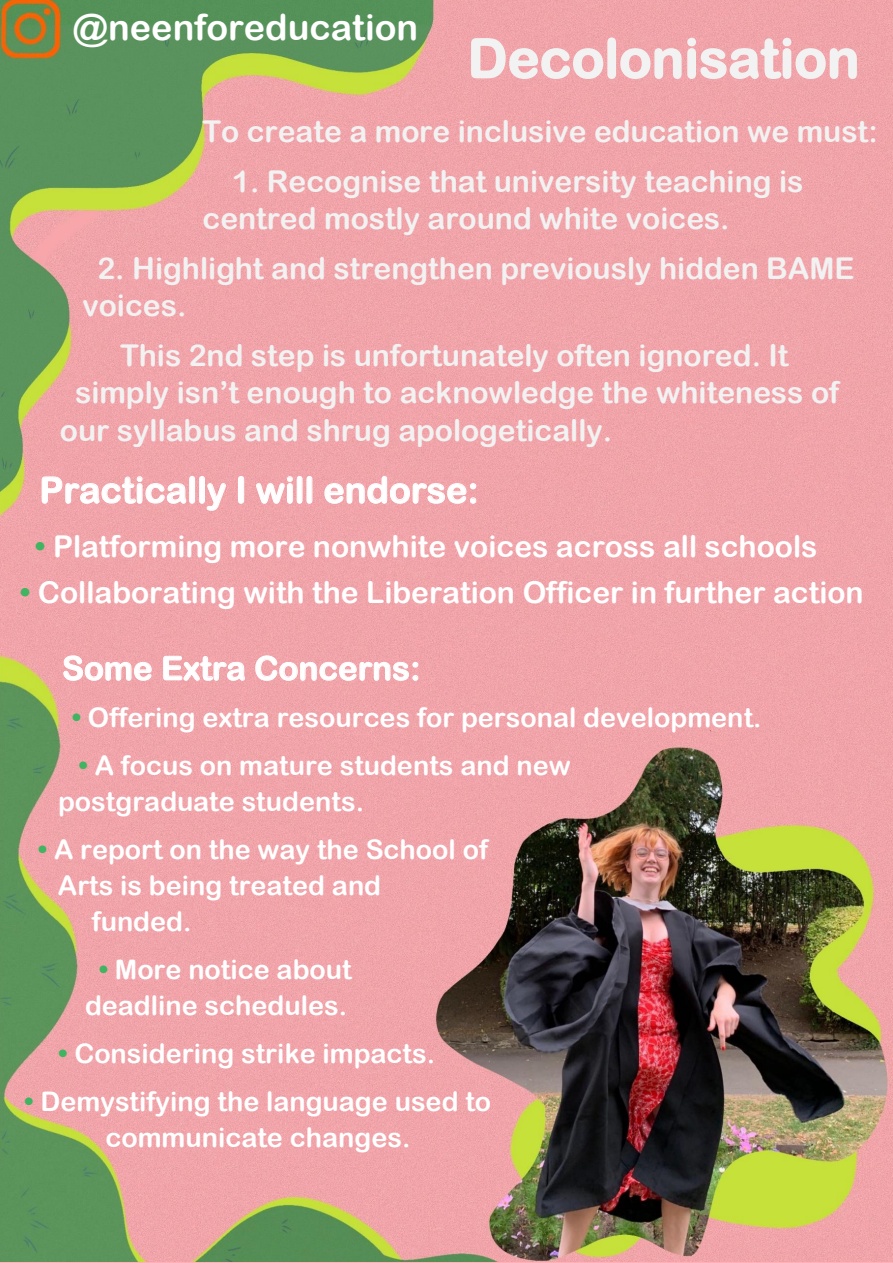
<style>
.page{position:relative;width:893px;height:1263px;background:#fff}
.page>*{position:absolute;margin:0;border:0;box-sizing:border-box;transform-origin:0 0}
.t1{font:54px "Arial Rounded MT Bold";color:#f2f2f2}
.t2{font:36px "Arial Rounded MT Bold";color:#fff}
.t3{font:33px "Arial Rounded MT Bold";color:#fff}
.t4{font:30px/37.5px "Arial Rounded MT Bold";color:#f2f2f2}
.t5{font:30px "Arial Rounded MT Bold";color:#fff}
.t6{font:27px/36px "Arial Rounded MT Bold";color:#fff;text-align:center}
.s1{color:#40b461}
</style>
<div class="page">
<img style="left:0;top:0;width:893px;height:1261px">
<svg style="left:63px;top:655px;width:89px;height:26px;background:#f2b5b9"></svg>
<svg style="left:163px;top:655px;width:83px;height:26px;background:#f3b6ba"></svg>
<svg style="left:255px;top:655px;width:164px;height:26px;background:#f2b3b8"></svg>
<svg style="left:41px;top:475px;width:186px;height:36px;background:#f2b1b5"></svg>
<svg style="left:237px;top:475px;width:8px;height:29px"></svg>
<svg style="left:255px;top:475px;width:58px;height:29px;background:#f2b5b9"></svg>
<svg style="left:324px;top:475px;width:153px;height:29px;background:#f2b3b8"></svg>
<svg style="left:470px;top:36px;width:388px;height:44px;background:#f0b0b5"></svg>
<p class="t2" style="left:73px;top:6px;width:347px">@neenforeducation</p>
<h1 class="t1" style="left:468px;top:26px;width:393px">Decolonisation</h1>
<p class="t4" style="left:202px;top:113px;width:677px">To create a more inclusive education we must:</p>
<p class="t4" style="left:203px;top:162px;width:602px;text-indent:30px">1. Recognise that university teaching is centred mostly around white voices.</p>
<p class="t4" style="left:82px;top:249px;width:774px;text-indent:15px">2. Highlight and strengthen previously hidden BAME voices.</p>
<p class="t4" style="left:120px;top:336px;width:670px">This 2nd step is unfortunately often ignored. It</p>
<p class="t4" style="left:75px;top:374px;width:766px">simply isn’t enough to acknowledge the whiteness of</p>
<p class="t4" style="left:60px;top:411px;width:554px">our syllabus and shrug apologetically.</p>
<p class="t2" style="left:39px;top:469px;width:441px">Practically I will endorse:</p>
<p class="t5" style="left:35px;top:528px;width:784px"><span class="s1">•</span> Platforming more nonwhite voices across all schools</p>
<p class="t5" style="left:20px;top:575px;width:845px"><span class="s1">•</span> Collaborating with the Liberation Officer in further action</p>
<p class="t3" style="left:62px;top:649px;width:360px">Some Extra Concerns:</p>
<p class="t6" style="left:72px;top:699px;width:691px"><span class="s1">•</span> Offering extra resources for personal development.</p>
<p class="t6" style="left:58px;top:747px;width:514px;text-align:left;text-indent:20px"><span class="s1">•</span> A focus on mature students and new postgraduate students.</p>
<p class="t6" style="left:38px;top:831px;width:452px"><span class="s1">•</span> A report on the way the School of</p>
<p class="t6" style="left:58px;top:867px;width:325px">Arts is being treated and</p>
<p class="t6" style="left:92px;top:903px;width:101px">funded.</p>
<p class="t6" style="left:85px;top:951px;width:268px"><span class="s1">•</span> More notice about deadline schedules.</p>
<p class="t6" style="left:58px;top:1035px;width:378px"><span class="s1">•</span> Considering strike impacts.</p>
<p class="t6" style="left:24px;top:1083px;width:469px"><span class="s1">•</span> Demystifying the language used to communicate changes.</p>
</div>
